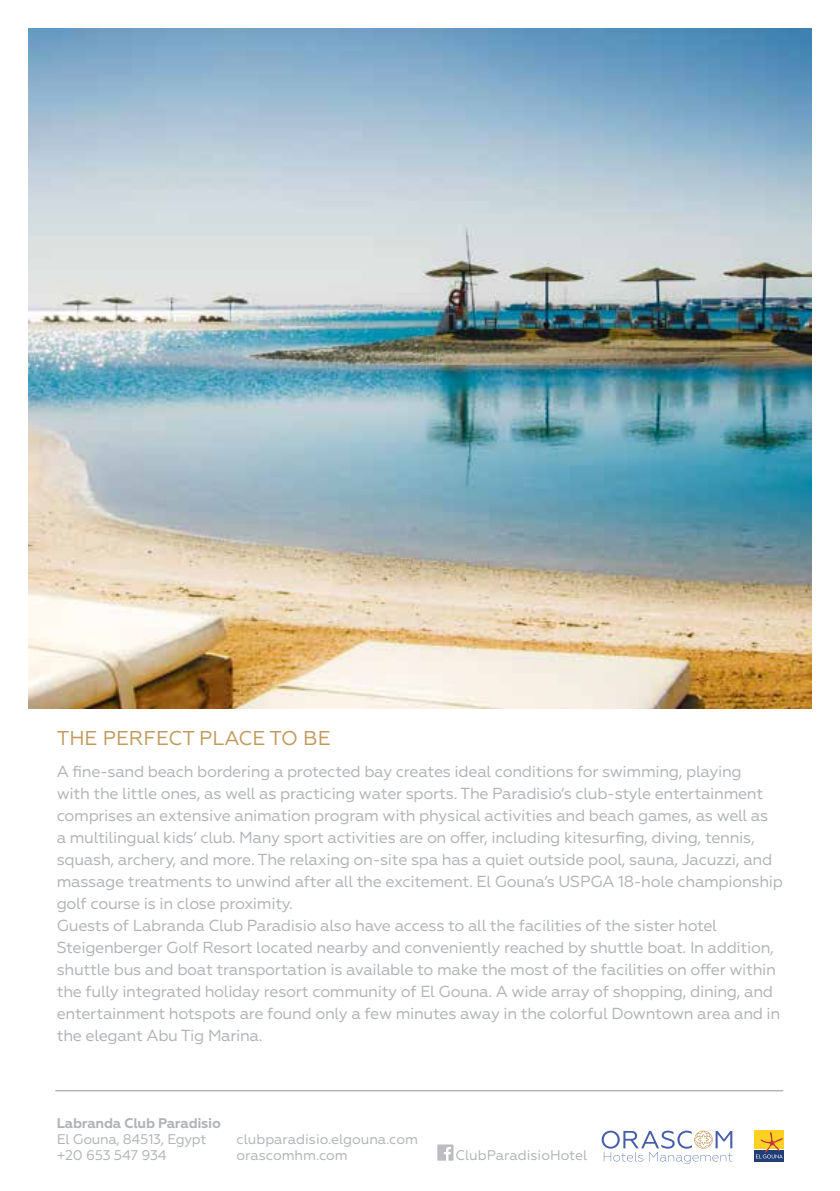
<style>
.page{position:relative;width:840px;height:1191px;background:#fff}
.page>*{position:absolute;margin:0;border:0;box-sizing:border-box;transform-origin:0 0}
.t1{font:20px "Geometria";color:#c29a5b}
.t2{font:16px/22px "Geometria";letter-spacing:-.02em;color:#b1b4b6}
.t3{font:14px/16px "Geometria";color:#b1b4b6}
.t4{font:14px/16px "Geometria";letter-spacing:-.02em;color:#b1b4b6}
.t5{font:700 14px "Geometria";letter-spacing:-.02em;color:#b1b4b6}
</style>
<div class="page">
<hr style="left:55px;top:1090px;width:727px;height:1px;background:#b1b4b6">
<svg style="left:437px;top:1144px;width:16px;height:16px"></svg>
<img style="left:28px;top:28px;width:783px;height:681px">
<svg style="left:754px;top:1150px;width:29px;height:11px"></svg>
<div style="left:754px;top:1130px;width:29px;height:18px;background:#fed123"></div>
<svg style="left:755px;top:1132px;width:27px;height:26px"></svg>
<svg style="left:601px;top:1130px;width:131px;height:34px"></svg>
<p class="t1" style="left:57px;top:726px;width:275px">THE PERFECT PLACE TO BE</p>
<p class="t2" style="left:57px;top:760px;width:727px">A fine-sand beach bordering a protected bay creates ideal conditions for swimming, playing<br>with the little ones, as well as practicing water sports. The Paradisio’s club-style entertainment comprises an extensive animation program with physical activities and beach games, as well as<br>a multilingual kids’ club. Many sport activities are on offer, including kitesurfing, diving, tennis, squash, archery, and more. The relaxing on-site spa has a quiet outside pool, sauna, Jacuzzi, and massage treatments to unwind after all the excitement. El Gouna’s USPGA 18-hole championship golf course is in close proximity.<br>Guests of Labranda Club Paradisio also have access to all the facilities of the sister hotel Steigenberger Golf Resort located nearby and conveniently reached by shuttle boat. In addition, shuttle bus and boat transportation is available to make the most of the facilities on offer within the fully integrated holiday resort community of El Gouna. A wide array of shopping, dining, and entertainment hotspots are found only a few minutes away in the colorful Downtown area and in the elegant Abu Tig Marina.</p>
<p class="t5" style="left:57px;top:1114px;width:165px">Labranda Club Paradisio</p>
<p class="t4" style="left:57px;top:1131px;width:151px">El Gouna, 84513, Egypt +20 653 547 934</p>
<p class="t3" style="left:236px;top:1131px;width:183px">clubparadisio.elgouna.com orascomhm.com</p>
<p class="t3" style="left:455px;top:1147px;width:133px">ClubParadisioHotel</p>
</div>
